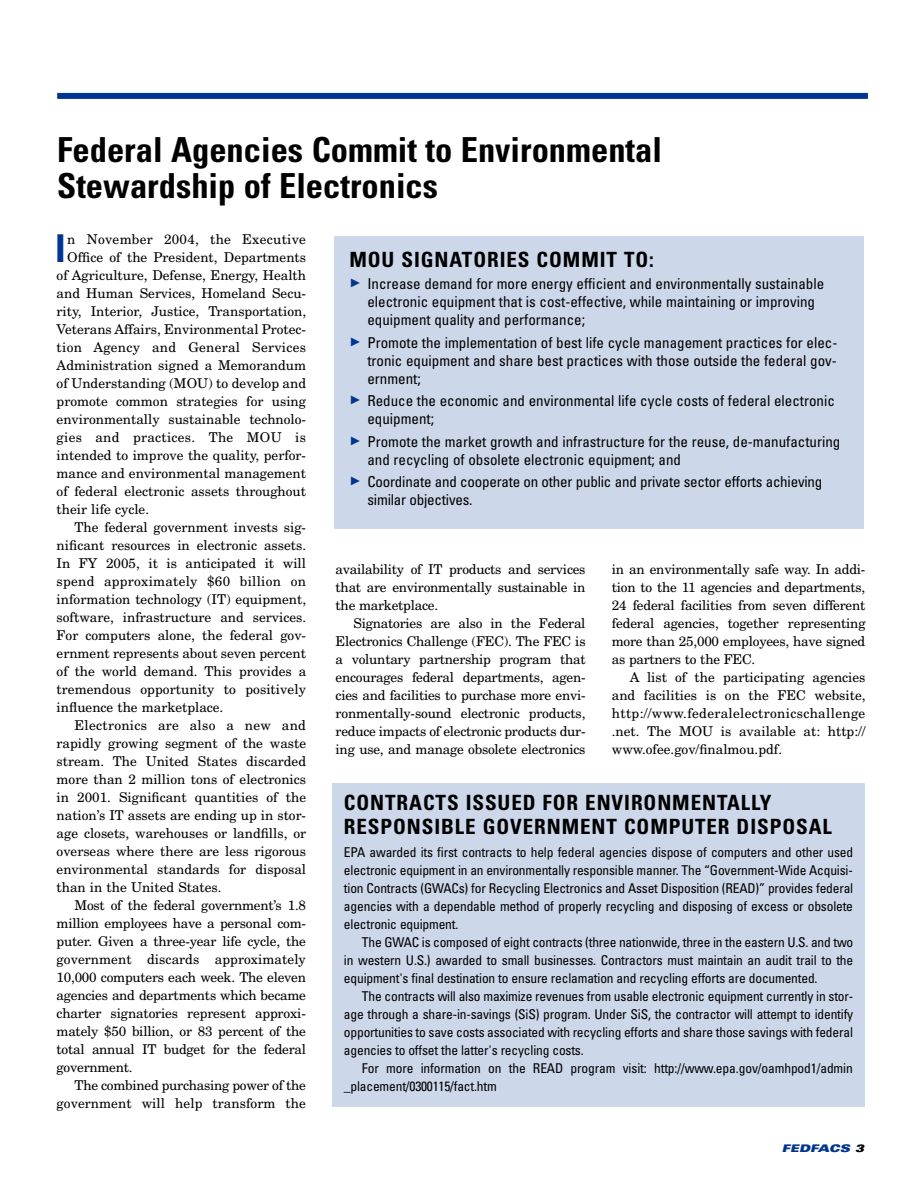
<style>
.page{position:relative;width:918px;height:1188px;background:#fff}
.page>*{position:absolute;margin:0;border:0;box-sizing:border-box;transform-origin:0 0}
.t1{font:700 condensed 38.4px "Univers";color:#003691}
.t2{font:700 condensed 34.5px/36px "Univers";color:#000}
.t3{font:700 condensed 21px/24px "Univers";letter-spacing:.045em;color:#000}
.t4{font:condensed 15px/18px "Univers";color:#000}
.t5{font:13.5px/18px "New Century Schlbk";color:#000;text-align:justify}
.t6{font:condensed 13.5px/18px "Univers";letter-spacing:-.015em;color:#000;text-align:justify}
.t7{font:13.5px "New Century Schlbk";letter-spacing:.02em;color:#000}
.t8{font:italic 900 expanded 10.5px "Univers";color:#003691}
.s1{font-family:"FF Dingbests";font-stretch:normal;font-size:18px;color:#003691}
.s2{color:#000}
</style>
<div class="page">
<div style="left:57px;top:93px;width:811px;height:6px;background:#003691"></div>
<div style="left:334px;top:236px;width:530px;height:293px;background:#ccd7e9"></div>
<div style="left:332px;top:783px;width:533px;height:324px;background:#ccd7e9"></div>
<h3 class="t2" style="left:57px;top:134px;width:606px">Federal Agencies Commit to Environmental<br>Stewardship of Electronics</h3>
<p class="t1" style="left:55px;top:234px;width:12px">I</p>
<p class="t7" style="left:67px;top:231px;width:240px">n November 2004, the Executive</p>
<h4 class="t3" style="left:349px;top:249px;width:306px">MOU SIGNATORIES COMMIT TO:</h4>
<p class="t4" style="left:367px;top:276px;width:458px;text-indent:-18px"><span class="s1">&gt;</span> Increase demand for more energy efficient and environmentally sustainable electronic equipment that is cost-effective, while maintaining or improving equipment quality and performance;</p>
<p class="t4" style="left:367px;top:335px;width:471px;text-align:justify;text-indent:-18px"><span class="s1">&gt;</span> Promote the implementation of best life cycle management practices for elec&shy;tronic equipment and share best practices with those outside the federal gov&shy;ernment;</p>
<p class="t4" style="left:367px;top:393px;width:469px;text-indent:-18px"><span class="s1">&gt;</span> Reduce the economic and environmental life cycle costs of federal electronic equipment;</p>
<p class="t4" style="left:367px;top:434px;width:474px;text-indent:-18px"><span class="s1">&gt;</span> Promote the market growth and infrastructure for the reuse, de-manufacturing and recycling of obsolete electronic equipment; and</p>
<p class="t4" style="left:349px;top:474px;width:475px"><span class="s1">&gt;</span> Coordinate and cooperate on other public and private sector efforts achieving</p>
<p class="t4" style="left:367px;top:492px;width:107px">similar objectives.</p>
<p class="t5" style="left:67px;top:248px;width:240px">Office of the President, Departments</p>
<p class="t5" style="left:57px;top:266px;width:251px">of Agriculture, Defense, Energy, Health</p>
<p class="t5" style="left:57px;top:284px;width:251px">and Human Services, Homeland Secu-</p>
<p class="t5" style="left:57px;top:302px;width:251px">rity, Interior, Justice, Transportation,</p>
<p class="t5" style="left:57px;top:320px;width:251px">Veterans Affairs, Environmental Protec-</p>
<p class="t7" style="left:57px;top:339px;width:251px">tion Agency and General Services</p>
<p class="t5" style="left:57px;top:356px;width:251px">Administration signed a Memorandum</p>
<p class="t5" style="left:57px;top:374px;width:251px">of Understanding (MOU) to develop and</p>
<p class="t5" style="left:57px;top:392px;width:251px">promote common strategies for using</p>
<p class="t5" style="left:57px;top:410px;width:251px">environmentally sustainable technolo-</p>
<p class="t7" style="left:57px;top:429px;width:251px">gies and practices. The MOU is</p>
<p class="t5" style="left:57px;top:446px;width:251px">intended to improve the quality, perfor-</p>
<p class="t5" style="left:57px;top:464px;width:251px">mance and environmental management</p>
<p class="t5" style="left:57px;top:482px;width:251px">of federal electronic assets throughout</p>
<p class="t5" style="left:57px;top:500px;width:94px">their life cycle.</p>
<p class="t5" style="left:57px;top:518px;width:251px;text-indent:18px">The federal government invests sig&shy;nificant resources in electronic assets.<br>In FY 2005, it is anticipated it will spend approximately $60 billion on information technology (IT) equipment, software, infrastructure and services.<br>For computers alone, the federal gov&shy;ernment represents about seven percent of the world demand. This provides a tremendous opportunity to positively influence the marketplace.</p>
<p class="t5" style="left:57px;top:716px;width:251px;text-indent:18px">Electronics are also a new and rapidly growing segment of the waste stream. The United States discarded more than 2 million tons of electronics in 2001. Significant quantities of the nation’s IT assets are ending up in stor&shy;age closets, warehouses or landfills, or overseas where there are less rigorous environmental standards for disposal than in the United States.</p>
<p class="t5" style="left:57px;top:896px;width:251px;text-indent:18px">Most of the federal government’s 1.8 million employees have a personal com&shy;puter. Given a three-year life cycle, the government discards approximately 10,000 computers each week. The eleven agencies and departments which became charter signatories represent approxi&shy;mately $50 billion, or 83 percent of the total annual IT budget for the federal government.</p>
<p class="t5" style="left:57px;top:1076px;width:251px;text-align:right">The combined purchasing power of the government will help transform the</p>
<p class="t5" style="left:336px;top:560px;width:251px">availability of IT products and services that are environmentally sustainable in the marketplace.</p>
<p class="t5" style="left:336px;top:614px;width:252px;text-indent:18px">Signatories are also in the Federal Electronics Challenge (FEC). The FEC is a voluntary partnership program that encourages federal departments, agen&shy;cies and facilities to purchase more envi&shy;ronmentally-sound electronic products, reduce impacts of electronic products dur&shy;ing use, and manage obsolete electronics</p>
<p class="t5" style="left:612px;top:560px;width:255px">in an environmentally safe way. In addi&shy;tion to the 11 agencies and departments, 24 federal facilities from seven different federal agencies, together representing more than 25,000 employees, have signed as partners to the FEC.</p>
<p class="t5" style="left:612px;top:668px;width:255px;text-indent:18px">A list of the participating agencies and facilities is on the FEC website, http://www.federalelectronicschallenge .net. The MOU is available at: http:// www.ofee.gov/finalmou.pdf.</p>
<h4 class="t3" style="left:344px;top:792px;width:489px">CONTRACTS ISSUED FOR ENVIRONMENTALLY<br>RESPONSIBLE GOVERNMENT COMPUTER DISPOSAL</h4>
<p class="t6" style="left:344px;top:844px;width:511px">EPA awarded its first contracts to help federal agencies dispose of computers and other used electronic equipment in an environmentally responsible manner. The “Government-Wide Acquisi&shy;tion Contracts (GWACs) for Recycling Electronics and Asset Disposition (READ)” provides federal agencies with a dependable method of properly recycling and disposing of excess or obsolete electronic equipment.</p>
<p class="t6" style="left:344px;top:934px;width:511px;text-indent:18px">The GWAC is composed of eight contracts (three nationwide, three in the eastern U.S. and two in western U.S.) awarded to small businesses. Contractors must maintain an audit trail to the equipment's final destination to ensure reclamation and recycling efforts are documented.</p>
<p class="t6" style="left:344px;top:988px;width:511px;text-indent:18px">The contracts will also maximize revenues from usable electronic equipment currently in stor&shy;age through a share-in-savings (SiS) program. Under SiS, the contractor will attempt to identify opportunities to save costs associated with recycling efforts and share those savings with federal agencies to offset the latter's recycling costs.</p>
<p class="t6" style="left:344px;top:1060px;width:510px;text-indent:18px">For more information on the READ program visit: http://www.epa.gov/oamhpod1/admin _placement/0300115/fact.htm</p>
<p class="t8" style="left:782px;top:1145px;width:84px">FEDFACS <span class="s2">3</span></p>
</div>
